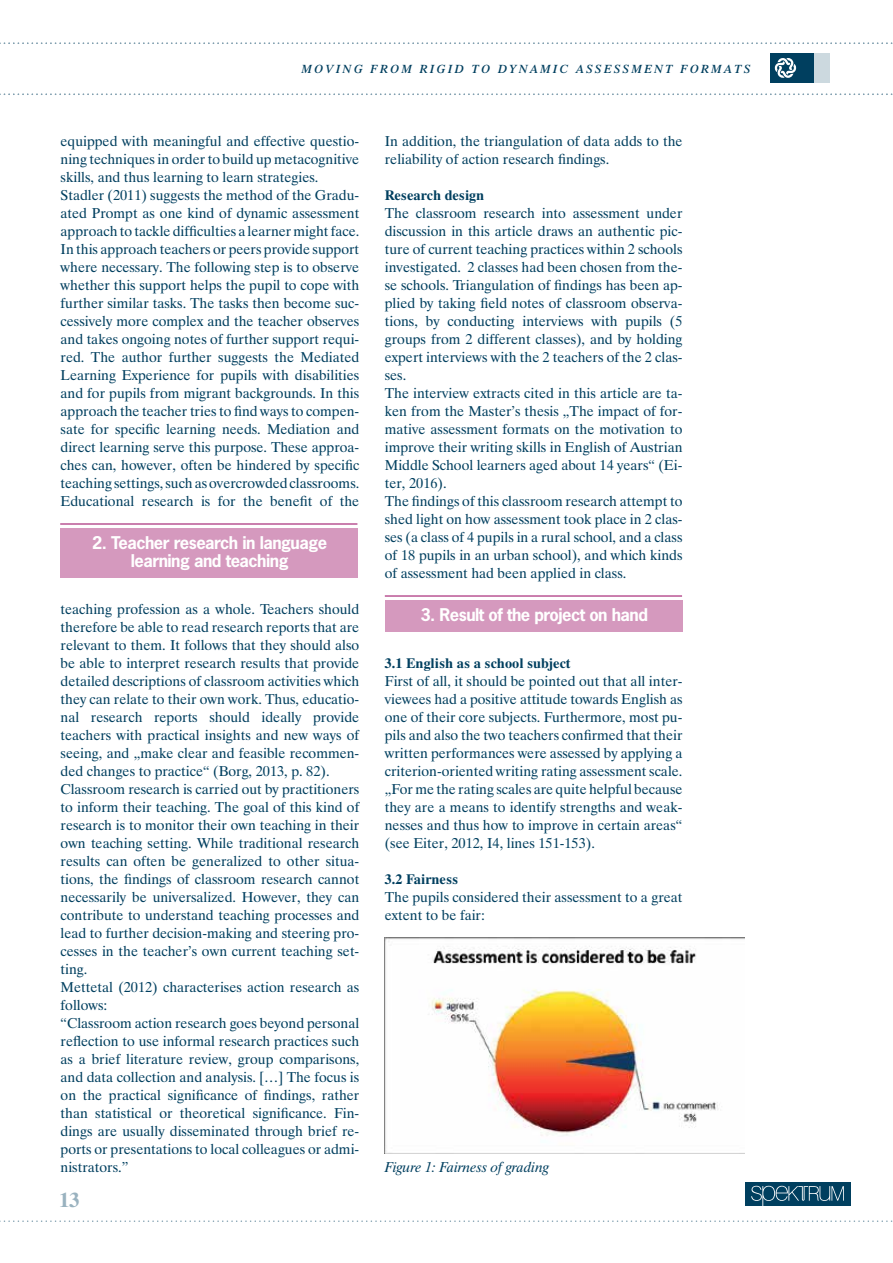
<style>
.page{position:relative;width:893px;height:1263px;background:#fff}
.page>*{position:absolute;margin:0;border:0;box-sizing:border-box;transform-origin:0 0}
.t1{font:700 21px "Dutch 801 BT";color:#99b2bf}
.t2{font:700 16.5px/18px "News Gothic Std";letter-spacing:-.03em;color:#fff;text-align:center}
.t3{font:14.25px/18px "Dutch 801 BT";color:#003f5f}
.t4{font:700 14.25px "Dutch 801 BT";color:#003f5f}
.t5{font:italic 14.25px "Dutch 801 BT";color:#003f5f}
.t6{font:italic 600 12px "Dutch 801 BT";letter-spacing:.2em;color:#003f5f}
</style>
<div class="page">
<div style="left:745px;top:1182px;width:106px;height:24px;background:#003f5f"></div>
<svg style="left:751px;top:1186px;width:93px;height:20px"></svg>
<div style="left:770px;top:53px;width:44px;height:30px;background:#003f5f"></div>
<svg style="left:775px;top:58px;width:21px;height:20px"></svg>
<div style="left:814px;top:53px;width:15px;height:30px;background:#ccd9df"></div>
<svg style="left:0;top:43px;width:893px;height:1px"></svg>
<svg style="left:0;top:94px;width:893px;height:1px"></svg>
<svg style="left:0;top:1220px;width:893px;height:2px"></svg>
<div style="left:60px;top:528px;width:298px;height:50px;background:#d599be"></div>
<hr style="left:60px;top:524px;width:297px;height:1px;background:#97005e">
<div style="left:385px;top:600px;width:297px;height:32px;background:#d599be"></div>
<hr style="left:385px;top:596px;width:297px;height:1px;background:#97005e">
<img style="left:385px;top:938px;width:359px;height:216px">
<p class="t6" style="left:302px;top:61px;width:450px">MOVING FROM RIGID T O DYNAMI C ASSESSMENT FORMAT S</p>
<p class="t3" style="left:61px;top:132px;width:300px">equipped with meaningful and effective questio&shy;ning techniques in order to build up metacognitive skills, and thus learning to learn strategies.<br>Stadler (2011) suggests the method of the Gradu&shy;ated Prompt as one kind of dynamic assessment approach to tackle difficulties a learner might face.<br>In this approach teachers or peers provide support where necessary. The following step is to observe whether this support helps the pupil to cope with further similar tasks. The tasks then become suc&shy;cessively more complex and the teacher observes and takes ongoing notes of further support requi&shy;red. The author further suggests the Mediated Learning Experience for pupils with disabilities and for pupils from migrant backgrounds. In this approach the teacher tries to find ways to compen&shy;sate for specific learning needs. Mediation and direct learning serve this purpose. These approa&shy;ches can, however, often be hindered by specific teaching settings, such as overcrowded classrooms.<br>Educational research is for the benefit of the</p>
<p class="t2" style="left:92px;top:534px;width:237px">2. Teacher research in language learning and teaching</p>
<p class="t3" style="left:61px;top:599px;width:300px">teaching profession as a whole. Teachers should therefore be able to read research reports that are relevant to them. It follows that they should also be able to interpret research results that provide detailed descriptions of classroom activities which they can relate to their own work. Thus, educatio&shy;nal research reports should ideally provide teachers with practical insights and new ways of seeing, and „make clear and feasible recommen&shy;ded changes to practice“ (Borg, 2013, p. 82).<br>Classroom research is carried out by practitioners to inform their teaching. The goal of this kind of research is to monitor their own teaching in their own teaching setting. While traditional research results can often be generalized to other situa&shy;tions, the findings of classroom research cannot necessarily be universalized. However, they can contribute to understand teaching processes and lead to further decision-making and steering pro&shy;cesses in the teacher’s own current teaching set&shy;ting.<br>Mettetal (2012) characterises action research as follows:<br>“Classroom action research goes beyond personal reflection to use informal research practices such as a brief literature review, group comparisons, and data collection and analysis. […] The focus is on the practical significance of findings, rather than statistical or theoretical significance. Fin&shy;dings are usually disseminated through brief re&shy;ports or presentations to local colleagues or admi&shy;nistrators.”</p>
<h1 class="t1" style="left:59px;top:1187px;width:22px">13</h1>
<p class="t3" style="left:385px;top:132px;width:299px">In addition, the triangulation of data adds to the reliability of action research findings.</p>
<p class="t4" style="left:385px;top:186px;width:101px">Research design</p>
<p class="t3" style="left:385px;top:204px;width:299px">The classroom research into assessment under discussion in this article draws an authentic pic&shy;ture of current teaching practices within 2 schools investigated. 2 classes had been chosen from the&shy;se schools. Triangulation of findings has been ap&shy;plied by taking field notes of classroom observa&shy;tions, by conducting interviews with pupils (5 groups from 2 different classes), and by holding expert interviews with the 2 teachers of the 2 clas&shy;ses.<br>The interview extracts cited in this article are ta&shy;ken from the Master’s thesis „The impact of for&shy;mative assessment formats on the motivation to improve their writing skills in English of Austrian Middle School learners aged about 14 years“ (Ei&shy;ter, 2016).<br>The findings of this classroom research attempt to shed light on how assessment took place in 2 clas&shy;ses (a class of 4 pupils in a rural school, and a class of 18 pupils in an urban school), and which kinds of assessment had been applied in class.</p>
<p class="t2" style="left:421px;top:606px;width:229px">3. Result of the project on hand</p>
<p class="t4" style="left:385px;top:654px;width:187px">3.1 English as a school subject</p>
<p class="t3" style="left:385px;top:671px;width:299px;text-align:justify">First of all, it should be pointed out that all inter&shy;viewees had a positive attitude towards English as one of their core subjects. Furthermore, most pu&shy;pils and also the two teachers confirmed that their written performances were assessed by applying a criterion-oriented writing rating assessment scale. „For me the rating scales are quite helpful because they are a means to identify strengths and weak&shy;nesses and thus how to improve in certain areas“ (see Eiter, 2012, I4, lines 151-153).</p>
<p class="t4" style="left:385px;top:870px;width:75px">3.2 Fairness</p>
<p class="t3" style="left:385px;top:887px;width:299px">The pupils considered their assessment to a great extent to be fair:</p>
<p class="t5" style="left:385px;top:1158px;width:166px">Figure 1: Fairness of grading</p>
</div>
